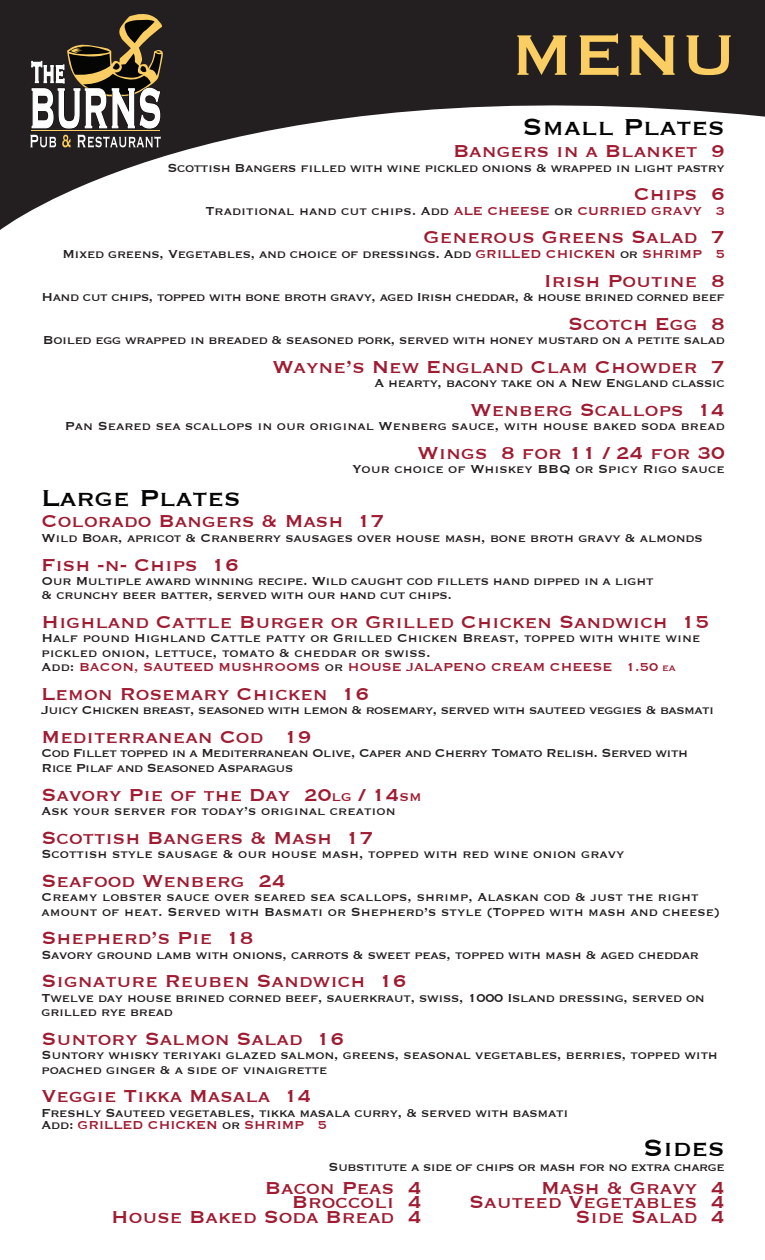
<style>
.page{position:relative;width:765px;height:1260px;background:#fff}
.page>*{position:absolute;margin:0;border:0;box-sizing:border-box;transform-origin:0 0}
.t1{font:30px "Copperplate";color:#050504}
.t2{font:22.5px "Copperplate";color:#9f1b31}
.t3{font:15px/14.4px "Copperplate";letter-spacing:-.02em;color:#231f20}
.t4{font:15px/14.4px "Copperplate";color:#231f20}
.t5{font:15px/14.4px "Copperplate";letter-spacing:-.04em;color:#231f20}
.s1{color:#9f1b31}
.s2{font-size:12.5px;color:#9f1b31}
.s3{font-size:17.5px}
</style>
<div class="page">
<svg style="left:0;top:0;width:765px;height:230px;fill:#231f20"></svg>
<svg style="left:517px;top:35px;width:50px;height:40px;background:#9a8045"></svg>
<svg style="left:580px;top:34px;width:38px;height:42px;background:#977d44"></svg>
<svg style="left:630px;top:35px;width:45px;height:40px;background:#967d43"></svg>
<svg style="left:687px;top:35px;width:44px;height:40px;background:#7f6a3c"></svg>
<svg style="left:31px;top:12px;width:132px;height:117px"></svg>
<hr style="left:32px;top:131px;width:128px;height:1px;background:#face63">
<svg style="left:30px;top:135px;width:26px;height:12px"></svg>
<svg style="left:62px;top:135px;width:9px;height:12px"></svg>
<svg style="left:77px;top:135px;width:84px;height:13px"></svg>
<h1 class="t1" style="left:522px;top:108px;width:204px">Small Plates</h1>
<h2 class="t2" style="left:453px;top:136px;width:273px">Bangers in a Blanket 9</h2>
<p class="t3" style="left:167px;top:160px;width:559px">Scottish Bangers filled with wine pickled onions &amp; wrapped in light pastry</p>
<h2 class="t2" style="left:634px;top:180px;width:93px">Chips 6</h2>
<p class="t4" style="left:205px;top:203px;width:521px">Traditional hand cut chips. Add <span class="s1">ALE CHEESE</span> or <span class="s1">CURRIED GRAVY 3</span></p>
<h2 class="t2" style="left:424px;top:223px;width:303px">Generous Greens Salad 7</h2>
<p class="t3" style="left:62px;top:246px;width:664px">Mixed greens, Vegetables, and choice of dressings. Add <span class="s1">GRILLED CHICKEN</span> or <span class="s1">SHRIMP 5</span></p>
<h2 class="t2" style="left:544px;top:266px;width:182px">Irish Poutine 8</h2>
<p class="t3" style="left:42px;top:289px;width:685px">Hand cut chips, topped with bone broth gravy, aged Irish cheddar, &amp; house brined corned beef</p>
<h2 class="t2" style="left:568px;top:309px;width:158px">Scotch Egg 8</h2>
<p class="t3" style="left:43px;top:332px;width:684px">Boiled egg wrapped in breaded &amp; seasoned pork, served with honey mustard on a petite salad</p>
<h2 class="t2" style="left:272px;top:352px;width:454px">Wayne’s New England Clam Chowder 7</h2>
<p class="t3" style="left:374px;top:375px;width:352px">A hearty, bacony take on a New England classic</p>
<h2 class="t2" style="left:471px;top:395px;width:256px">Wenberg Scallops 14</h2>
<p class="t4" style="left:65px;top:418px;width:662px">Pan Seared sea scallops in our original Wenberg sauce, with house baked soda bread</p>
<h2 class="t2" style="left:418px;top:438px;width:309px">Wings 8 for 11 / 24 for 30</h2>
<p class="t4" style="left:352px;top:461px;width:374px">Your choice of Whiskey BBQ or Spicy Rigo sauce</p>
<h1 class="t1" style="left:42px;top:478px;width:201px">Large Plates</h1>
<h2 class="t2" style="left:42px;top:507px;width:345px">Colorado Bangers &amp; Mash 17</h2>
<p class="t3" style="left:42px;top:530px;width:663px">Wild Boar, apricot &amp; Cranberry sausages over house mash, bone broth gravy &amp; almonds</p>
<h2 class="t2" style="left:42px;top:550px;width:199px">Fish -n- Chips 16</h2>
<p class="t3" style="left:42px;top:573px;width:613px">Our Multiple award winning recipe. Wild caught cod fillets hand dipped in a light &amp; crunchy beer batter, served with our hand cut chips.</p>
<h2 class="t2" style="left:42px;top:607px;width:669px">Highland Cattle Burger or Grilled Chicken Sandwich 15</h2>
<p class="t4" style="left:42px;top:630px;width:660px">Half pound Highland Cattle patty or Grilled Chicken Breast, topped with white wine pickled onion, lettuce, tomato &amp; cheddar or swiss.<br>Add: <span class="s1">BACON, SAUTEED MUSHROOMS</span> or <span class="s1">HOUSE JALAPENO CREAM CHEESE 1.50</span> <span class="s2">ea</span></p>
<h2 class="t2" style="left:42px;top:679px;width:329px">Lemon Rosemary Chicken 16</h2>
<p class="t5" style="left:42px;top:702px;width:674px">Juicy Chicken breast, seasoned with lemon &amp; rosemary, served with sauteed veggies &amp; basmati</p>
<h2 class="t2" style="left:42px;top:722px;width:271px">Mediterranean Cod 19</h2>
<p class="t5" style="left:42px;top:745px;width:648px">Cod Fillet topped in a Mediterranean Olive, Caper and Cherry Tomato Relish. Served with<br>Rice Pilaf and Seasoned Asparagus</p>
<h2 class="t2" style="left:42px;top:780px;width:382px">Savory Pie of the Day 20<span class="s3">lg</span> / 14<span class="s3">sm</span></h2>
<p class="t4" style="left:42px;top:803px;width:356px">Ask your server for today’s original creation</p>
<h2 class="t2" style="left:42px;top:823px;width:333px">Scottish Bangers &amp; Mash 17</h2>
<p class="t4" style="left:42px;top:846px;width:584px">Scottish style sausage &amp; our house mash, topped with red wine onion gravy</p>
<h2 class="t2" style="left:42px;top:866px;width:246px">Seafood Wenberg 24</h2>
<p class="t4" style="left:42px;top:889px;width:680px">Creamy lobster sauce over seared sea scallops, shrimp, Alaskan cod &amp; just the right amount of heat. Served with Basmati or Shepherd’s style (Topped with mash and cheese)</p>
<h2 class="t2" style="left:42px;top:924px;width:213px">Shepherd’s Pie 18</h2>
<p class="t3" style="left:42px;top:947px;width:659px">Savory ground lamb with onions, carrots &amp; sweet peas, topped with mash &amp; aged cheddar</p>
<h2 class="t2" style="left:42px;top:967px;width:367px">Signature Reuben Sandwich 16</h2>
<p class="t3" style="left:42px;top:990px;width:665px">Twelve day house brined corned beef, sauerkraut, swiss, 1000 Island dressing, served on grilled rye bread</p>
<h2 class="t2" style="left:42px;top:1024px;width:304px">Suntory Salmon Salad 16</h2>
<p class="t3" style="left:42px;top:1047px;width:678px">Suntory whisky teriyaki glazed salmon, greens, seasonal vegetables, berries, topped with poached ginger &amp; a side of vinaigrette</p>
<h2 class="t2" style="left:42px;top:1082px;width:272px">Veggie Tikka Masala 14</h2>
<p class="t3" style="left:42px;top:1106px;width:528px;line-height:12.5px">Freshly Sauteed vegetables, tikka masala curry, &amp; served with basmati<br>Add: <span class="s1">GRILLED CHICKEN</span> or <span class="s1">SHRIMP 5</span></p>
<h1 class="t1" style="left:643px;top:1129px;width:83px">Sides</h1>
<p class="t3" style="left:329px;top:1159px;width:398px">Substitute a side of chips or mash for no extra charge</p>
<h2 class="t2" style="left:541px;top:1173px;width:185px">Mash &amp; Gravy 4</h2>
<h2 class="t2" style="left:469px;top:1187px;width:257px">Sauteed Vegetables 4</h2>
<h2 class="t2" style="left:576px;top:1202px;width:151px">Side Salad 4</h2>
<h2 class="t2" style="left:265px;top:1173px;width:158px">Bacon Peas 4</h2>
<h2 class="t2" style="left:292px;top:1187px;width:131px">Broccoli 4</h2>
<h2 class="t2" style="left:111px;top:1202px;width:312px">House Baked Soda Bread 4</h2>
</div>
